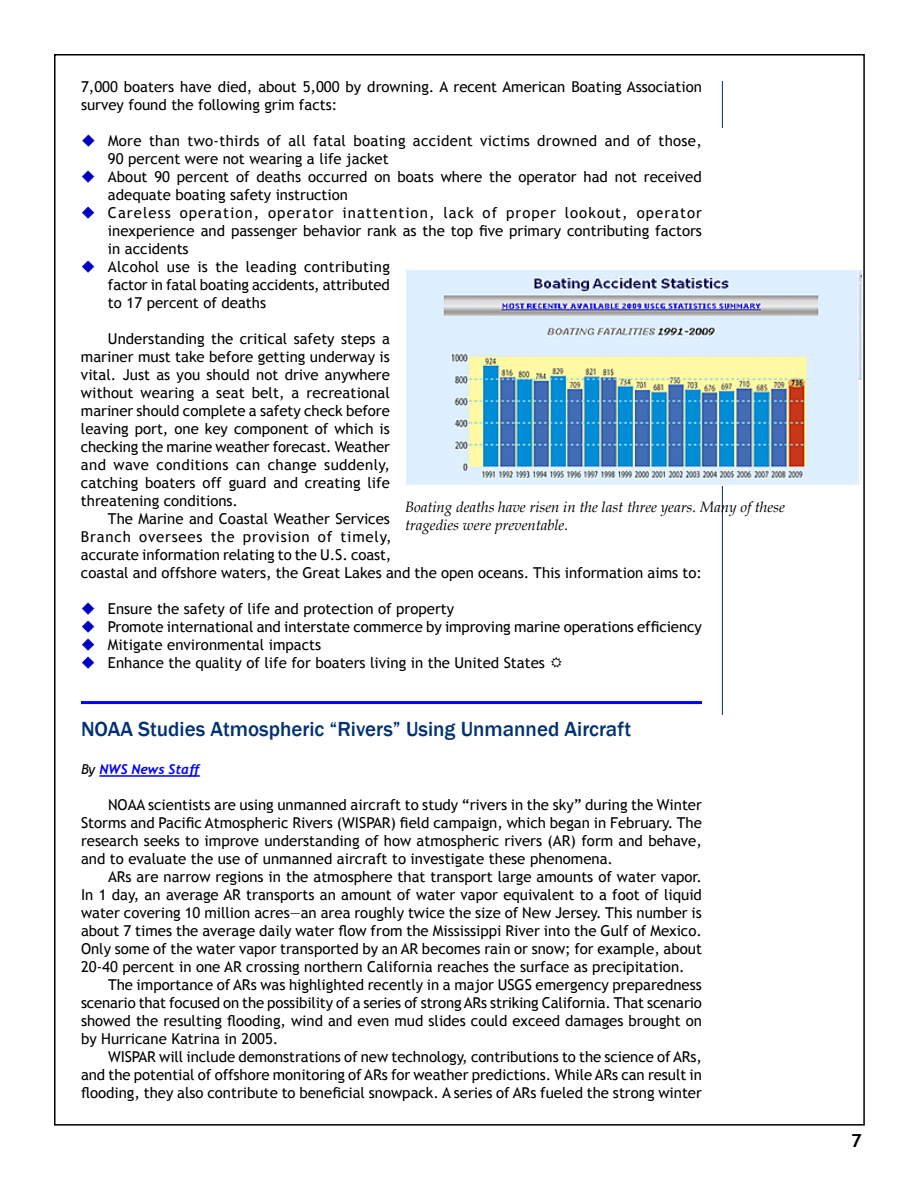
<style>
.page{position:relative;width:918px;height:1188px;background:#fff}
.page>*{position:absolute;margin:0;border:0;box-sizing:border-box;transform-origin:0 0}
.t1{font:500 21px "Franklin Gothic";color:#003273}
.t2{font:700 18px "Trebuchet MS";color:#000}
.t3{font:15px/18px "Trebuchet MS";color:#000;text-align:justify}
.t4{font:italic 15px/18px "Book Antiqua";color:#000}
.t5{font:italic 700 13.5px "Trebuchet";color:#00f}
.s1{font-family:"Trebuchet MS";font-weight:400;color:#000}
</style>
<div class="page">
<hr style="left:722px;top:81px;width:1px;height:1026px;background:#003273">
<div style="left:710px;top:128px;width:38px;height:344px;background:#fff"></div>
<div style="left:705px;top:716px;width:37px;height:391px;background:#fff"></div>
<hr style="left:81px;top:701px;width:621px;height:3px;background:#00f">
<hr style="left:99px;top:775px;width:101px;height:2px;background:#00f">
<img style="left:406px;top:271px;width:456px;height:214px">
<p class="t3" style="left:81px;top:78px;width:622px">7,000 boaters have died, about 5,000 by drowning. A recent American Boating Association survey found the following grim facts:</p>
<p class="t3" style="left:108px;top:132px;width:596px;text-align:left">More than two-thirds of all fatal boating accident victims drowned and of those, 90 percent were not wearing a life jacket<br>About 90 percent of deaths occurred on boats where the operator had not received adequate boating safety instruction<br>Careless operation, operator inattention, lack of proper lookout, operator inexperience and passenger behavior rank as the top five primary contributing factors in accidents<br>Alcohol use is the leading contributing<br>factor in fatal boating accidents, attributed<br>to 17 percent of deaths</p>
<p class="t3" style="left:81px;top:330px;width:311px;text-indent:27px">Understanding the critical safety steps a mariner must take before getting underway is vital. Just as you should not drive anywhere without wearing a seat belt, a recreational mariner should complete a safety check before leaving port, one key component of which is checking the marine weather forecast. Weather and wave conditions can change suddenly, catching boaters off guard and creating life threatening conditions.</p>
<p class="t3" style="left:81px;top:510px;width:622px;text-align:left;text-indent:27px">The Marine and Coastal Weather Services<br>Branch oversees the provision of timely,<br>accurate information relating to the U.S. coast,<br>coastal and offshore waters, the Great Lakes and the open oceans. This information aims to:</p>
<p class="t3" style="left:108px;top:600px;width:595px;text-align:left">Ensure the safety of life and protection of property<br>Promote international and interstate commerce by improving marine operations efficiency Mitigate environmental impacts<br>Enhance the quality of life for boaters living in the United States</p>
<p class="t4" style="left:405px;top:497px;width:381px">Boating deaths have risen in the last three years. Many of these tragedies were preventable.</p>
<h1 class="t1" style="left:81px;top:716px;width:552px">NOAA Studies Atmospheric “Rivers” Using Unmanned Aircraft</h1>
<p class="t5" style="left:81px;top:761px;width:120px"><span class="s1">By</span> NWS News Staff</p>
<p class="t3" style="left:81px;top:796px;width:623px;text-indent:27px">NOAA scientists are using unmanned aircraft to study “rivers in the sky” during the Winter Storms and Pacific Atmospheric Rivers (WISPAR) field campaign, which began in February. The research seeks to improve understanding of how atmospheric rivers (AR) form and behave, and to evaluate the use of unmanned aircraft to investigate these phenomena.</p>
<p class="t3" style="left:81px;top:868px;width:622px;text-indent:27px">ARs are narrow regions in the atmosphere that transport large amounts of water vapor.<br>In 1 day, an average AR transports an amount of water vapor equivalent to a foot of liquid water covering 10 million acres—an area roughly twice the size of New Jersey. This number is about 7 times the average daily water flow from the Mississippi River into the Gulf of Mexico.<br>Only some of the water vapor transported by an AR becomes rain or snow; for example, about 20-40 percent in one AR crossing northern California reaches the surface as precipitation.</p>
<p class="t3" style="left:81px;top:976px;width:622px;text-indent:27px">The importance of ARs was highlighted recently in a major USGS emergency preparedness scenario that focused on the possibility of a series of strong ARs striking California. That scenario showed the resulting flooding, wind and even mud slides could exceed damages brought on by Hurricane Katrina in 2005.</p>
<p class="t3" style="left:81px;top:1048px;width:622px;text-indent:27px">WISPAR will include demonstrations of new technology, contributions to the science of ARs, and the potential of offshore monitoring of ARs for weather predictions. While ARs can result in flooding, they also contribute to beneficial snowpack. A series of ARs fueled the strong winter</p>
<p class="t2" style="left:851px;top:1130px;width:12px">7</p>
</div>
